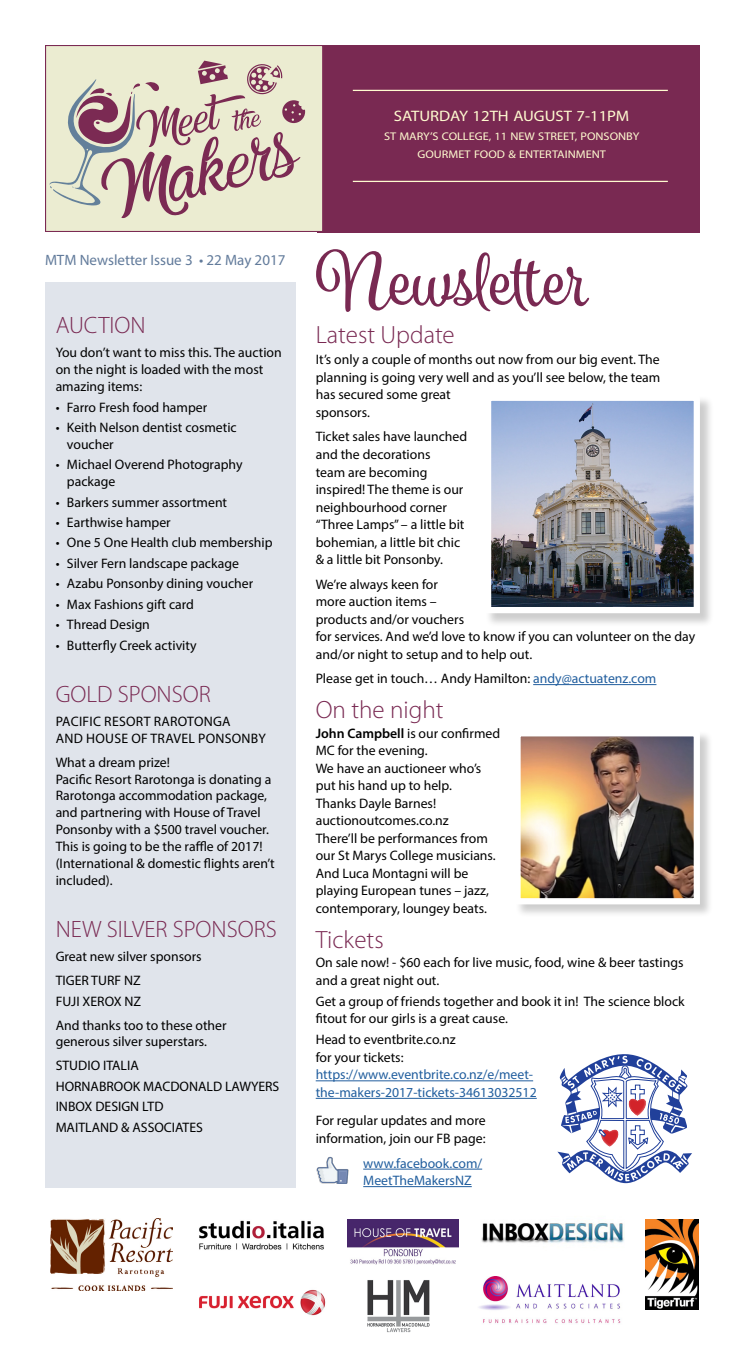
<style>
.page{position:relative;width:745px;height:1347px;background:#fff}
.page>*{position:absolute;margin:0;border:0;box-sizing:border-box;transform-origin:0 0}
.t1{font:119.12px "Melancholight";color:#7b2a53}
.t2{font:74.12px "Melancholight";color:#7b2a53}
.t3{font:73.75px "Spumante";color:#792952}
.t4{font:300 25px "Myriad Pro";color:#792952}
.t5{font:300 23.75px "Myriad Pro";color:#792952}
.t6{font:21.25px "Myriad Arabic";color:#fffbd0;scale:1.1 1}
.t7{font:15.62px/18.8px "Myriad Arabic";color:#fffbd0;text-align:center;scale:1.1 1}
.t8{font:15px "Myriad Pro";color:#627b9b}
.t9{font:13.75px/17.5px "Myriad Pro";color:#000}
.t10{font:13.75px/17.5px "Myriad Pro";color:#215e9e}
.t11{font:13.75px/16.9px "Myriad Pro";letter-spacing:.02em;color:#000}
.s1{color:#215e9e}
.s2{font-weight:600}
</style>
<div class="page">
<div style="left:45px;top:282px;width:251px;height:905px;background:#e0e4eb"></div>
<svg style="left:557px;top:1054px;width:134px;height:129px"></svg>
<hr style="left:533px;top:684px;width:123px;height:1px;background:#215e9e">
<hr style="left:315px;top:1080px;width:218px;height:1px;background:#215e9e">
<hr style="left:315px;top:1098px;width:221px;height:1px;background:#215e9e">
<div style="left:484px;top:395px;width:229px;height:232px;background:#000;opacity:.2"></div>
<img style="left:491px;top:401px;width:201px;height:205px">
<div style="left:484px;top:394px;width:215px;height:219px;border:6px solid #fff"></div>
<img style="left:316px;top:1156px;width:33px;height:27px">
<hr style="left:363px;top:1168px;width:119px;height:1px;background:#215e9e">
<hr style="left:363px;top:1186px;width:108px;height:1px;background:#215e9e">
<div style="left:514px;top:730px;width:199px;height:188px;background:#000;opacity:.2"></div>
<img style="left:521px;top:737px;width:171px;height:160px">
<div style="left:514px;top:730px;width:185px;height:174px;border:6px solid #fff"></div>
<div style="left:317px;top:45px;width:382px;height:187px;background:#792952"></div>
<svg style="left:45px;top:45px;width:278px;height:187px;background:#e1dec8"></svg>
<hr style="left:352px;top:90px;width:315px;height:1px;background:#fffbd0">
<hr style="left:352px;top:181px;width:315px;height:1px;background:#fffbd0">
<img style="left:199px;top:1220px;width:125px;height:30px">
<img style="left:479px;top:1276px;width:142px;height:48px">
<img style="left:645px;top:1219px;width:53px;height:90px">
<img style="left:51px;top:1218px;width:121px;height:72px">
<img style="left:199px;top:1289px;width:127px;height:27px">
<img style="left:367px;top:1280px;width:63px;height:53px">
<img style="left:481px;top:1222px;width:143px;height:21px">
<img style="left:347px;top:1219px;width:111px;height:45px">
<svg style="left:198px;top:61px;width:107px;height:70px;background:#d9cdbd"></svg>
<h2 class="t2" style="left:125px;top:82px;width:85px;rotate:-13deg">Meet</h2>
<h1 class="t1" style="left:83px;top:113px;width:201px;rotate:-13deg">Makers</h1>
<p class="t8" style="left:45px;top:251px;width:242px">MTM Newsletter Issue 3 • 22 May 2017</p>
<h3 class="t5" style="left:56px;top:312px;width:91px">AUCTION</h3>
<p class="t9" style="left:56px;top:344px;width:227px;line-height:16.9px">You don’t want to miss this. The auction on the night is loaded with the most amazing items:</p>
<p class="t9" style="left:56px;top:398px;width:153px">• Farro Fresh food hamper</p>
<p class="t9" style="left:67px;top:419px;width:171px;line-height:16.9px;text-indent:-11px">• Keith Nelson dentist cosmetic voucher</p>
<p class="t9" style="left:67px;top:456px;width:177px;line-height:16.9px;text-indent:-11px">• Michael Overend Photography package</p>
<p class="t9" style="left:56px;top:493px;width:173px">• Barkers summer assortment</p>
<p class="t9" style="left:56px;top:513px;width:116px">• Earthwise hamper</p>
<p class="t9" style="left:56px;top:534px;width:218px">• One 5 One Health club membership</p>
<p class="t9" style="left:56px;top:554px;width:185px">• Silver Fern landscape package</p>
<p class="t9" style="left:56px;top:574px;width:199px">• Azabu Ponsonby dining voucher</p>
<p class="t9" style="left:56px;top:595px;width:140px">• Max Fashions gift card</p>
<p class="t9" style="left:56px;top:615px;width:96px">• Thread Design</p>
<p class="t9" style="left:56px;top:636px;width:142px">• Butterfly Creek activity</p>
<h3 class="t5" style="left:56px;top:681px;width:156px">GOLD SPONSOR</h3>
<p class="t11" style="left:56px;top:712px;width:211px">PACIFIC RESORT RAROTONGA<br>AND HOUSE OF TRAVEL PONSONBY</p>
<p class="t9" style="left:56px;top:753px;width:220px;line-height:16.9px">What a dream prize!<br>Pacific Resort Rarotonga is donating a<br>Rarotonga accommodation package, and partnering with House of Travel<br>Ponsonby with a $500 travel voucher.<br>This is going to be the raffle of 2017! (International &amp; domestic flights aren’t included).</p>
<h3 class="t5" style="left:56px;top:916px;width:222px">NEW SILVER SPONSORS</h3>
<p class="t9" style="left:56px;top:944px;width:147px;line-height:24px">Great new silver sponsors<br>TIGER TURF NZ</p>
<p class="t9" style="left:56px;top:988px;width:172px;line-height:24px">FUJI XEROX NZ<br>And thanks too to these other</p>
<p class="t9" style="left:56px;top:1029px;width:153px;line-height:24px">generous silver superstars.<br>STUDIO ITALIA</p>
<p class="t9" style="left:56px;top:1075px;width:225px;line-height:20.4px">HORNABROOK MACDONALD LAWYERS<br>INBOX DESIGN LTD<br>MAITLAND &amp; ASSOCIATES</p>
<h3 class="t6" style="left:394px;top:101px;width:215px">SATURDAY 12TH AUGUST 7-11PM</h3>
<p class="t7" style="left:384px;top:126px;width:233px">ST MARY’S COLLEGE, 11 NEW STREET, PONSONBY<br>GOURMET FOOD &amp; ENTERTAINMENT</p>
<h3 class="t3" style="left:316px;top:236px;width:276px">Newsletter</h3>
<h3 class="t4" style="left:315px;top:321px;width:140px">Latest Update</h3>
<p class="t9" style="left:315px;top:351px;width:346px">It’s only a couple of months out now from our big event. The planning is going very well and as you’ll see below, the team has secured some great<br>sponsors.</p>
<p class="t9" style="left:315px;top:428px;width:153px">Ticket sales have launched and the decorations<br>team are becoming inspired! The theme is our neighbourhood corner “Three Lamps” – a little bit bohemian, a little bit chic &amp; a little bit Ponsonby.</p>
<p class="t9" style="left:315px;top:575px;width:380px">We’re always keen for<br>more auction items –<br>products and/or vouchers<br>for services. And we’d love to know if you can volunteer on the day and/or night to setup and to help out.</p>
<p class="t9" style="left:315px;top:669px;width:342px">Please get in touch… Andy Hamilton: <span class="s1">andy@actuatenz.com</span></p>
<h3 class="t4" style="left:315px;top:696px;width:129px">On the night</h3>
<p class="t9" style="left:315px;top:724px;width:186px"><span class="s2">John Campbell</span> is our confirmed<br>MC for the evening.<br>We have an auctioneer who’s put his hand up to help.<br>Thanks Dayle Barnes! auctionoutcomes.co.nz<br>There’ll be performances from our St Marys College musicians.<br>And Luca Montagni will be playing European tunes – jazz, contemporary, loungey beats.</p>
<h3 class="t4" style="left:315px;top:926px;width:69px">Tickets</h3>
<p class="t9" style="left:315px;top:953px;width:369px">On sale now! - $60 each for live music, food, wine &amp; beer tastings and a great night out.</p>
<p class="t9" style="left:315px;top:992px;width:370px">Get a group of friends together and book it in! The science block fitout for our girls is a great cause.</p>
<p class="t9" style="left:315px;top:1030px;width:141px">Head to eventbrite.co.nz for your tickets:</p>
<p class="t10" style="left:315px;top:1065px;width:222px">https://www.eventbrite.co.nz/e/meet&shy;the-makers-2017-tickets-34613032512</p>
<p class="t9" style="left:315px;top:1111px;width:171px">For regular updates and more information, join our FB page:</p>
<p class="t10" style="left:363px;top:1154px;width:120px">www.facebook.com/<br>MeetTheMakersNZ</p>
</div>
